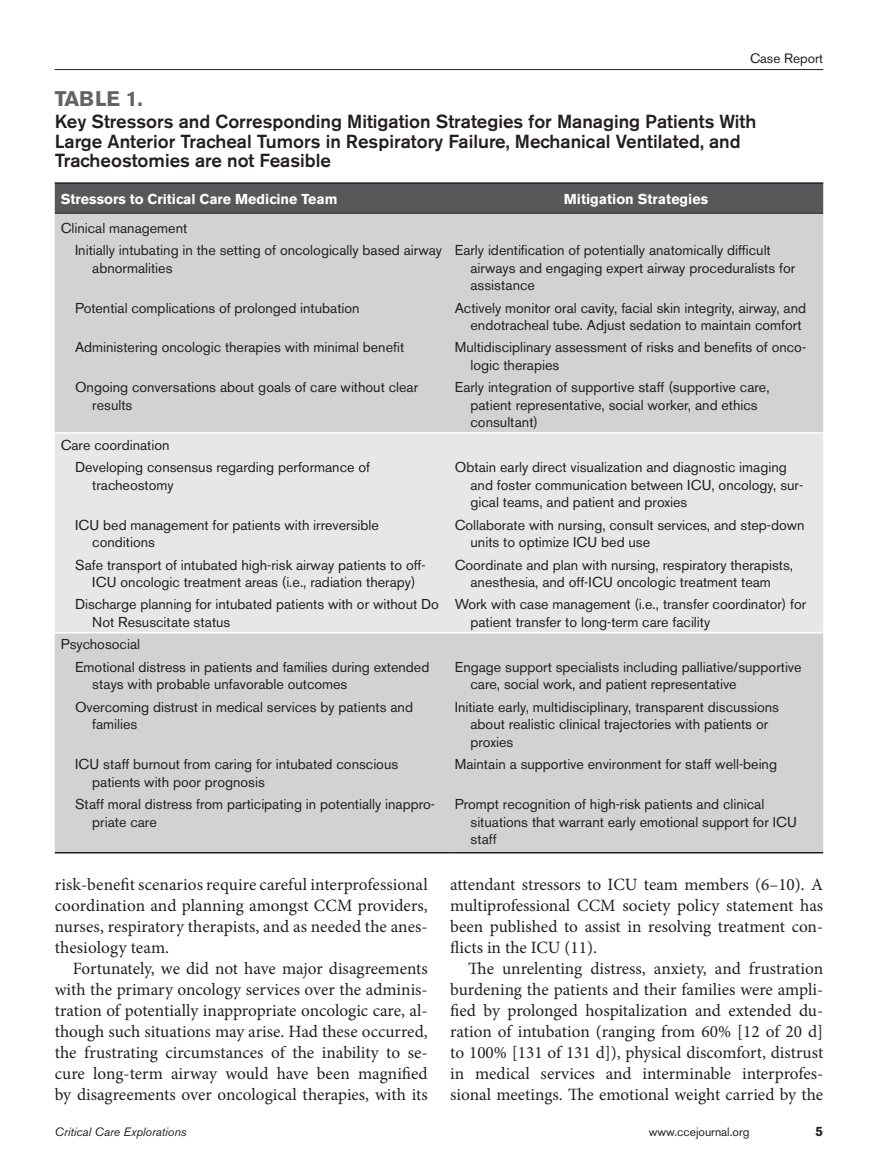
<style>
.page{position:relative;width:878px;height:1175px;background:#fff}
.page>*{position:absolute;margin:0;border:0;box-sizing:border-box;transform-origin:0 0}
.t1{font:700 21px "Akzidenz Grotesk BE";color:#636366}
.t2{font:500 18.75px/19.5px "Akzidenz Grotesk BE";color:#231f20}
.t3{font:17.25px/21px "Minion Pro";color:#231f20;text-align:justify}
.t4{font:14.25px/17.2px "Akzidenz Grotesk BE";color:#231f20}
.t5{font:700 14.25px "Akzidenz Grotesk BE";color:#fff}
.t6{font:13.5px "Akzidenz Grotesk BE";color:#231f20}
.t7{font:700 13.5px "Akzidenz Grotesk BE";color:#231f20}
.t8{font:italic 12px "Akzidenz Grotesk BE";color:#231f20}
.t9{font:12px "Akzidenz Grotesk BE";color:#231f20}
</style>
<div class="page">
<hr style="left:55px;top:69px;width:768px;height:1px;background:#231f20">
<div style="left:55px;top:184px;width:768px;height:29px;background:#57585a"></div>
<div style="left:55px;top:214px;width:768px;height:638px;background:#d1d2d4"></div>
<div style="left:55px;top:434px;width:768px;height:198px;background:#e6e7e9"></div>
<hr style="left:55px;top:182px;width:395px;height:2px;background:#231f20">
<hr style="left:450px;top:182px;width:373px;height:2px;background:#231f20">
<hr style="left:55px;top:852px;width:395px;height:1px;background:#231f20">
<hr style="left:450px;top:852px;width:373px;height:1px;background:#231f20">
<hr style="left:55px;top:213px;width:395px;height:1px;background:#231f20">
<hr style="left:450px;top:213px;width:373px;height:1px;background:#231f20">
<hr style="left:55px;top:432px;width:395px;height:2px;background:#fff">
<hr style="left:450px;top:432px;width:373px;height:2px;background:#fff">
<hr style="left:55px;top:632px;width:395px;height:1px;background:#fff">
<hr style="left:450px;top:632px;width:373px;height:1px;background:#fff">
<p class="t6" style="left:750px;top:50px;width:75px">Case Report</p>
<h1 class="t1" style="left:55px;top:86px;width:89px">TABLE 1.</h1>
<h2 class="t2" style="left:55px;top:112px;width:703px">Key Stressors and Corresponding Mitigation Strategies for Managing Patients With<br>Large Anterior Tracheal Tumors in Respiratory Failure, Mechanical Ventilated, and<br>Tracheostomies are not Feasible</h2>
<p class="t5" style="left:61px;top:190px;width:278px">Stressors to Critical Care Medicine Team</p>
<p class="t5" style="left:563px;top:190px;width:146px">Mitigation Strategies</p>
<p class="t4" style="left:75px;top:216px;width:368px;line-height:22.6px;text-indent:-14px">Clinical management<br>Initially intubating in the setting of oncologically based airway</p>
<p class="t4" style="left:92px;top:259px;width:82px">abnormalities</p>
<p class="t4" style="left:470px;top:242px;width:326px;text-indent:-16px">Early identification of potentially anatomically difficult airways and engaging expert airway proceduralists for assistance</p>
<p class="t4" style="left:75px;top:299px;width:286px">Potential complications of prolonged intubation</p>
<p class="t4" style="left:470px;top:299px;width:337px;text-indent:-16px">Actively monitor oral cavity, facial skin integrity, airway, and endotracheal tube. Adjust sedation to maintain comfort</p>
<p class="t4" style="left:75px;top:339px;width:330px">Administering oncologic therapies with minimal benefit</p>
<p class="t4" style="left:470px;top:339px;width:337px;text-indent:-16px">Multidisciplinary assessment of risks and benefits of onco&shy;logic therapies</p>
<p class="t4" style="left:92px;top:379px;width:327px;text-indent:-17px">Ongoing conversations about goals of care without clear results</p>
<p class="t4" style="left:470px;top:379px;width:300px;text-indent:-16px">Early integration of supportive staff (supportive care, patient representative, social worker, and ethics consultant)</p>
<p class="t4" style="left:75px;top:433px;width:296px;line-height:22.6px;text-indent:-14px">Care coordination<br>Developing consensus regarding performance of</p>
<p class="t4" style="left:92px;top:476px;width:83px">tracheostomy</p>
<p class="t4" style="left:470px;top:459px;width:334px;text-indent:-16px">Obtain early direct visualization and diagnostic imaging and foster communication between ICU, oncology, sur&shy;gical teams, and patient and proxies</p>
<p class="t4" style="left:92px;top:516px;width:288px;text-indent:-17px">ICU bed management for patients with irreversible conditions</p>
<p class="t4" style="left:470px;top:516px;width:335px;text-indent:-16px">Collaborate with nursing, consult services, and step-down units to optimize ICU bed use</p>
<p class="t4" style="left:75px;top:556px;width:352px;text-align:center">Safe transport of intubated high-risk airway patients to off-<br>ICU oncologic treatment areas (i.e., radiation therapy)</p>
<p class="t4" style="left:455px;top:556px;width:340px;text-align:center">Coordinate and plan with nursing, respiratory therapists, anesthesia, and off-ICU oncologic treatment team</p>
<p class="t4" style="left:92px;top:596px;width:348px;text-indent:-17px">Discharge planning for intubated patients with or without Do<br>Not Resuscitate status</p>
<p class="t4" style="left:470px;top:596px;width:337px;text-indent:-16px">Work with case management (i.e., transfer coordinator) for patient transfer to long-term care facility</p>
<p class="t4" style="left:75px;top:633px;width:356px;line-height:22.6px;text-indent:-14px">Psychosocial<br>Emotional distress in patients and families during extended</p>
<p class="t4" style="left:92px;top:676px;width:257px">stays with probable unfavorable outcomes</p>
<p class="t4" style="left:470px;top:658px;width:332px;text-indent:-16px">Engage support specialists including palliative/supportive care, social work, and patient representative</p>
<p class="t4" style="left:92px;top:698px;width:322px;text-indent:-17px">Overcoming distrust in medical services by patients and families</p>
<p class="t4" style="left:470px;top:698px;width:310px;text-indent:-16px">Initiate early, multidisciplinary, transparent discussions about realistic clinical trajectories with patients or proxies</p>
<p class="t4" style="left:92px;top:755px;width:307px;text-indent:-17px">ICU staff burnout from caring for intubated conscious patients with poor prognosis</p>
<p class="t4" style="left:455px;top:755px;width:324px">Maintain a supportive environment for staff well-being</p>
<p class="t4" style="left:92px;top:795px;width:344px;text-indent:-17px">Staff moral distress from participating in potentially inappro&shy;priate care</p>
<p class="t4" style="left:470px;top:795px;width:328px;text-indent:-16px">Prompt recognition of high-risk patients and clinical situations that warrant early emotional support for ICU staff</p>
<p class="t3" style="left:55px;top:874px;width:374px">risk-benefit scenarios require careful interprofessional coordination and planning amongst CCM providers, nurses, respiratory therapists, and as needed the anes&shy;thesiology team.</p>
<p class="t3" style="left:55px;top:958px;width:374px;text-indent:18px">Fortunately, we did not have major disagreements with the primary oncology services over the adminis&shy;tration of potentially inappropriate oncologic care, al&shy;though such situations may arise. Had these occurred, the frustrating circumstances of the inability to se&shy;cure long-term airway would have been magnified by disagreements over oncological therapies, with its</p>
<p class="t3" style="left:450px;top:874px;width:374px">attendant stressors to ICU team members (6–10). A multiprofessional CCM society policy statement has been published to assist in resolving treatment con&shy;flicts in the ICU (11).</p>
<p class="t3" style="left:450px;top:958px;width:374px;text-indent:18px">The unrelenting distress, anxiety, and frustration burdening the patients and their families were ampli&shy;fied by prolonged hospitalization and extended du&shy;ration of intubation (ranging from 60% [12 of 20 d] to 100% [131 of 131 d]), physical discomfort, distrust in medical services and interminable interprofes&shy;sional meetings. The emotional weight carried by the</p>
<p class="t8" style="left:55px;top:1125px;width:133px">Critical Care Explorations</p>
<p class="t9" style="left:648px;top:1125px;width:102px">www.ccejournal.org</p>
<p class="t7" style="left:815px;top:1123px;width:9px">5</p>
</div>
